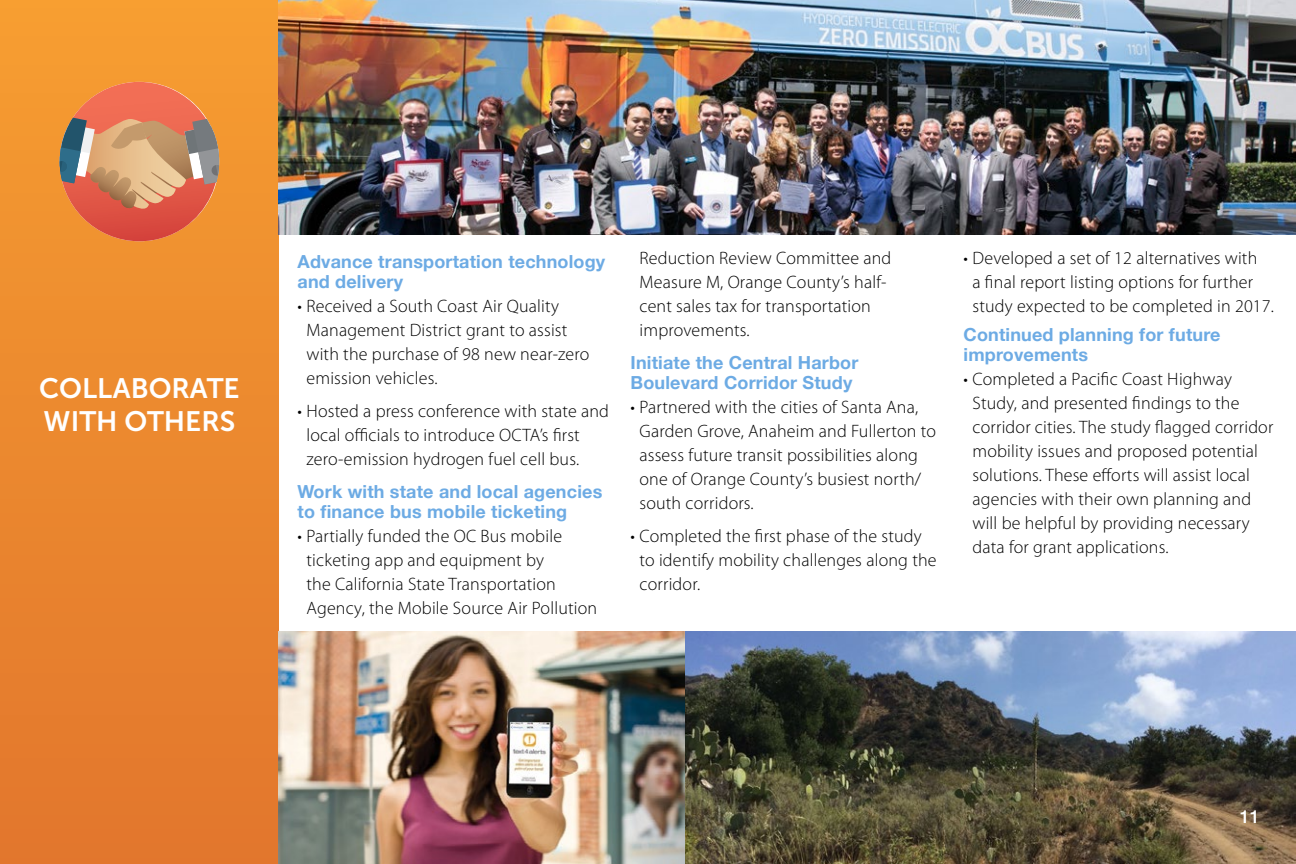
<style>
.page{position:relative;width:1296px;height:864px;background:#fff}
.page>*{position:absolute;margin:0;border:0;box-sizing:border-box;transform-origin:0 0}
.t1{font:28px/33.6px "Museo Sans 700";color:#fff}
.t2{font:300 18px/24px "Myriad Pro";letter-spacing:.01em;color:#000}
.t3{font:700 18px/20px "Helvetica Neue";letter-spacing:.01em;color:#6dabe4}
.t4{font:500 18px "Helvetica Neue";color:#fff}
</style>
<div class="page">
<div style="left:0;top:0;width:279px;height:864px;background:linear-gradient(to bottom,#f69e31,#e2762d)"></div>
<svg style="left:60px;top:82px;width:161px;height:159px;background:#d5845c"></svg>
<img style="left:279px;top:631px;width:1017px;height:233px">
<img style="left:279px;top:0;width:1017px;height:235px">
<h1 class="t1" style="left:39px;top:371px;width:202px">COLLABORATE<br>WITH OTHERS</h1>
<p class="t3" style="left:298px;top:252px;width:309px">Advance transportation technology and delivery</p>
<p class="t2" style="left:307px;top:294px;width:284px;text-indent:-9px">• Received a South Coast Air Quality<br>Management District grant to assist with the purchase of 98 new near-zero emission vehicles.</p>
<p class="t2" style="left:307px;top:399px;width:304px;text-indent:-9px">• Hosted a press conference with state and local officials to introduce OCTA’s first zero-emission hydrogen fuel cell bus.</p>
<p class="t3" style="left:298px;top:482px;width:306px">Work with state and local agencies to finance bus mobile ticketing</p>
<p class="t2" style="left:307px;top:524px;width:292px;text-indent:-9px">• Partially funded the OC Bus mobile ticketing app and equipment by<br>the California State Transportation Agency, the Mobile Source Air Pollution</p>
<p class="t2" style="left:640px;top:246px;width:253px">Reduction Review Committee and<br>Measure M, Orange County’s half&shy;cent sales tax for transportation improvements.</p>
<p class="t3" style="left:631px;top:353px;width:229px">Initiate the Central Harbor<br>Boulevard Corridor Study</p>
<p class="t2" style="left:640px;top:395px;width:298px;text-indent:-9px">• Partnered with the cities of Santa Ana, Garden Grove, Anaheim and Fullerton to assess future transit possibilities along one of Orange County’s busiest north/ south corridors.</p>
<p class="t2" style="left:640px;top:524px;width:299px;text-indent:-9px">• Completed the first phase of the study to identify mobility challenges along the corridor.</p>
<p class="t2" style="left:973px;top:246px;width:303px;text-indent:-9px">• Developed a set of 12 alternatives with<br>a final report listing options for further study expected to be completed in 2017.</p>
<p class="t3" style="left:964px;top:325px;width:259px">Continued planning for future improvements</p>
<p class="t2" style="left:973px;top:367px;width:302px;text-indent:-9px">• Completed a Pacific Coast Highway Study, and presented findings to the corridor cities. The study flagged corridor mobility issues and proposed potential solutions. These efforts will assist local agencies with their own planning and will be helpful by providing necessary data for grant applications.</p>
<p class="t4" style="left:1240px;top:803px;width:22px">11</p>
</div>
